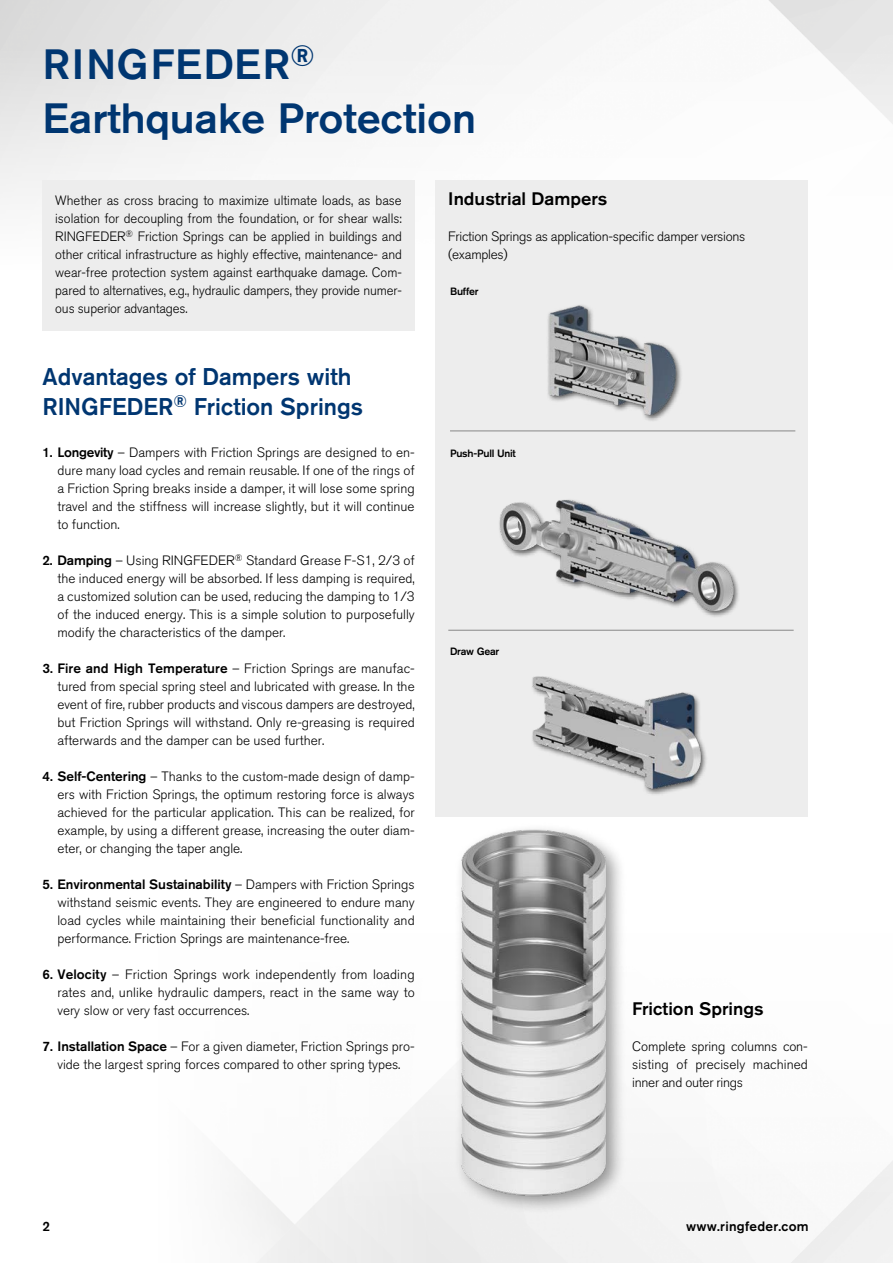
<style>
.page{position:relative;width:893px;height:1263px;background:#fff}
.page>*{position:absolute;margin:0;border:0;box-sizing:border-box;transform-origin:0 0}
.t1{font:500 42px/54px "Akzidenz Grotesk BE";color:#003671}
.t2{font:500 24px/30px "Akzidenz Grotesk BE";color:#003671}
.t3{font:500 18px "Akzidenz Grotesk BE";color:#000}
.t4{font:300 13.5px/18px "Akzidenz Grotesk BE";color:#000;text-align:justify}
.t5{font:300 13.5px/18px "Akzidenz Grotesk BE";letter-spacing:-.02em;color:#000}
.t6{font:500 13.5px "Akzidenz Grotesk BE";letter-spacing:.02em;color:#000}
.t7{font:500 10.5px "Akzidenz Grotesk BE";letter-spacing:-.02em;color:#000}
.s1{font-weight:500}
</style>
<div class="page">
<div style="left:43px;top:180px;width:372px;height:151px;background:#ededed"></div>
<div style="left:436px;top:180px;width:372px;height:636px;background:#ededed"></div>
<img style="left:499px;top:499px;width:240px;height:118px">
<img style="left:548px;top:305px;width:133px;height:116px">
<img style="left:532px;top:676px;width:174px;height:118px">
<hr style="left:450px;top:430px;width:345px;height:1px;background:#878787">
<hr style="left:448px;top:630px;width:346px;height:1px;background:#878787">
<img style="left:450px;top:816px;width:177px;height:397px">
<h1 class="t1" style="left:43px;top:36px;width:435px">RINGFEDER<sup>®<br></sup>Earthquake Protection</h1>
<p class="t4" style="left:55px;top:191px;width:348px">Whether as cross bracing to maximize ultimate loads, as base isolation for decoupling from the foundation, or for shear walls:<br>RINGFEDER<sup>®</sup> Friction Springs can be applied in buildings and other critical infrastructure as highly effective, maintenance- and wear-free protection system against earthquake damage. Com&shy;pared to alternatives, e.g., hydraulic dampers, they provide numer&shy;ous superior advantages.</p>
<h2 class="t2" style="left:43px;top:361px;width:322px">Advantages of Dampers with<br>RINGFEDER<sup>®</sup> Friction Springs</h2>
<p class="t4" style="left:57px;top:443px;width:359px;text-indent:-15px"><span class="s1">1. Longevity</span> – Dampers with Friction Springs are designed to en&shy;dure many load cycles and remain reusable. If one of the rings of a Friction Spring breaks inside a damper, it will lose some spring travel and the stiffness will increase slightly, but it will continue to function.</p>
<p class="t4" style="left:57px;top:551px;width:359px;text-indent:-15px"><span class="s1">2. Damping</span> – Using RINGFEDER<sup>®</sup> Standard Grease F-S1, 2/3 of the induced energy will be absorbed. If less damping is required, a customized solution can be used, reducing the damping to 1/3 of the induced energy. This is a simple solution to purposefully modify the characteristics of the damper.</p>
<p class="t4" style="left:57px;top:659px;width:359px;text-indent:-15px"><span class="s1">3. Fire and High Temperature</span> – Friction Springs are manufac&shy;tured from special spring steel and lubricated with grease. In the event of fire, rubber products and viscous dampers are destroyed, but Friction Springs will withstand. Only re-greasing is required afterwards and the damper can be used further.</p>
<p class="t4" style="left:57px;top:767px;width:359px;text-indent:-15px"><span class="s1">4. Self-Centering</span> – Thanks to the custom-made design of damp&shy;ers with Friction Springs, the optimum restoring force is always achieved for the particular application. This can be realized, for example, by using a different grease, increasing the outer diam&shy;eter, or changing the taper angle.</p>
<p class="t4" style="left:57px;top:875px;width:359px;text-indent:-15px"><span class="s1">5. Environmental Sustainability</span> – Dampers with Friction Springs withstand seismic events. They are engineered to endure many load cycles while maintaining their beneficial functionality and performance. Friction Springs are maintenance-free.</p>
<p class="t4" style="left:57px;top:965px;width:359px;text-indent:-15px"><span class="s1">6. Velocity</span> – Friction Springs work independently from loading rates and, unlike hydraulic dampers, react in the same way to very slow or very fast occurrences.</p>
<p class="t4" style="left:43px;top:1037px;width:374px;text-align:center"><span class="s1">7. Installation Space</span> – For a given diameter, Friction Springs pro&shy;vide the largest spring forces compared to other spring types.</p>
<h3 class="t3" style="left:448px;top:187px;width:161px">Industrial Dampers</h3>
<p class="t5" style="left:448px;top:227px;width:299px">Friction Springs as application-specific damper versions (examples)</p>
<p class="t7" style="left:450px;top:284px;width:30px">Buffer</p>
<p class="t7" style="left:450px;top:446px;width:67px">Push-Pull Unit</p>
<p class="t7" style="left:450px;top:644px;width:51px">Draw Gear</p>
<h3 class="t3" style="left:632px;top:997px;width:133px">Friction Springs</h3>
<p class="t4" style="left:632px;top:1037px;width:177px">Complete spring columns con&shy;sisting of precisely machined inner and outer rings</p>
<p class="t6" style="left:43px;top:1218px;width:9px">2</p>
<p class="t6" style="left:686px;top:1218px;width:124px">www.ringfeder.com</p>
</div>
